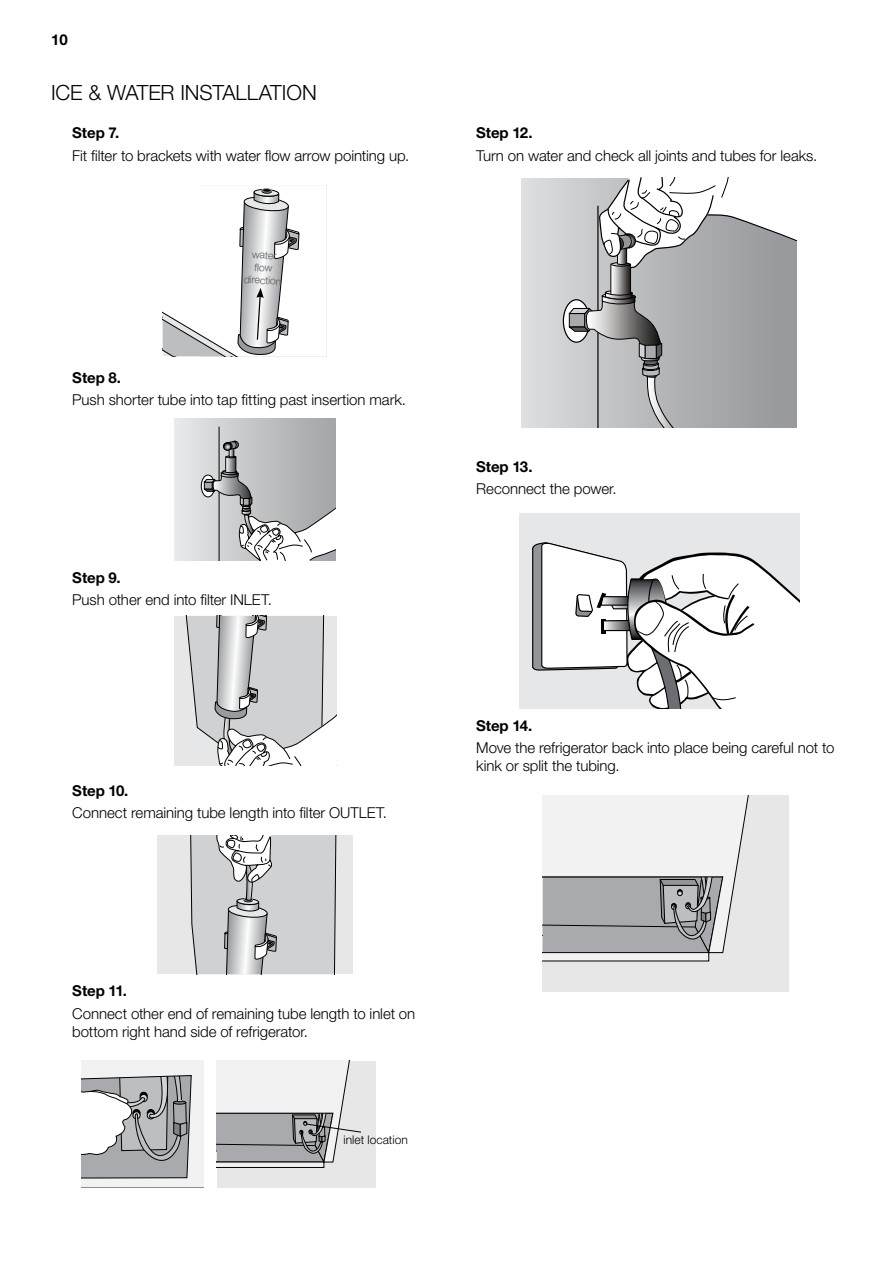
<style>
.page{position:relative;width:893px;height:1263px;background:#fff}
.page>*{position:absolute;margin:0;border:0;box-sizing:border-box;transform-origin:0 0}
.t1{font:300 21px "Helvetica Neue LT Std";letter-spacing:-.005em;color:#000}
.t2{font:300 15px/18px "Helvetica Neue LT Std";letter-spacing:-.005em;color:#000}
.t3{font:700 15px "Helvetica Neue LT Std";letter-spacing:-.005em;color:#000}
.t4{font:300 12px "Helvetica Neue LT Std";color:#000}
.t5{font:300 10.5px/12.6px "Helvetica Neue LT Std";color:#58595b;text-align:center}
</style>
<div class="page">
<svg style="left:163px;top:188px;width:137px;height:168px"></svg>
<div style="left:174px;top:418px;width:162px;height:143px;background:linear-gradient(to right,#e6e7e8,#a1a4a6)"></div>
<div style="left:201px;top:475px;width:14px;height:22px;border:1px solid #000;border-radius:50%"></div>
<hr style="left:219px;top:427px;width:1px;height:134px;background:#000">
<svg style="left:203px;top:441px;width:133px;height:120px"></svg>
<div style="left:174px;top:616px;width:162px;height:149px;background:#e7e7e7"></div>
<svg style="left:185px;top:616px;width:151px;height:149px"></svg>
<div style="left:157px;top:835px;width:196px;height:139px;background:#e7e7e7"></div>
<svg style="left:190px;top:835px;width:147px;height:139px;background:#c6c8c9"></svg>
<svg style="left:81px;top:1061px;width:123px;height:126px"></svg>
<div style="left:217px;top:1061px;width:158px;height:126px;background:#e7e7e7"></div>
<svg style="left:217px;top:1061px;width:144px;height:107px"></svg>
<div style="left:522px;top:178px;width:274px;height:250px;background:#d7d9da"></div>
<svg style="left:563px;top:300px;width:26px;height:42px"></svg>
<div style="left:563px;top:299px;width:27px;height:44px;border:1px solid #010101;border-radius:50%"></div>
<svg style="left:568px;top:177px;width:228px;height:251px;background:#b5b6b8"></svg>
<div style="left:519px;top:513px;width:280px;height:195px;background:#e6e7e8"></div>
<svg style="left:532px;top:542px;width:267px;height:166px"></svg>
<div style="left:543px;top:795px;width:246px;height:197px;background:#e7e7e7"></div>
<svg style="left:543px;top:795px;width:206px;height:166px"></svg>
<p class="t3" style="left:51px;top:30px;width:18px">10</p>
<h1 class="t1" style="left:51px;top:80px;width:267px">ICE &amp; WATER INSTALLATION</h1>
<p class="t3" style="left:72px;top:124px;width:49px">Step 7.</p>
<p class="t2" style="left:72px;top:146px;width:339px">Fit filter to brackets with water flow arrow pointing up.</p>
<p class="t5" style="left:246px;top:247px;width:39px;rotate:4deg">water flow direction</p>
<p class="t3" style="left:72px;top:368px;width:50px">Step 8.</p>
<p class="t2" style="left:72px;top:390px;width:335px">Push shorter tube into tap fitting past insertion mark.</p>
<p class="t3" style="left:72px;top:568px;width:50px">Step 9.</p>
<p class="t2" style="left:72px;top:591px;width:201px">Push other end into filter INLET.</p>
<p class="t3" style="left:72px;top:781px;width:58px">Step 10.</p>
<p class="t2" style="left:72px;top:804px;width:316px">Connect remaining tube length into filter OUTLET.</p>
<p class="t3" style="left:476px;top:124px;width:58px">Step 12.</p>
<p class="t2" style="left:476px;top:146px;width:342px">Turn on water and check all joints and tubes for leaks.</p>
<p class="t3" style="left:476px;top:457px;width:58px">Step 13.</p>
<p class="t2" style="left:476px;top:480px;width:142px">Reconnect the power.</p>
<p class="t3" style="left:476px;top:716px;width:57px">Step 14.</p>
<p class="t2" style="left:476px;top:738px;width:360px">Move the refrigerator back into place being careful not to kink or split the tubing.</p>
<p class="t3" style="left:72px;top:982px;width:56px">Step 11.</p>
<p class="t2" style="left:72px;top:1004px;width:345px">Connect other end of remaining tube length to inlet on bottom right hand side of refrigerator.</p>
<p class="t4" style="left:344px;top:1132px;width:66px">inlet location</p>
</div>
